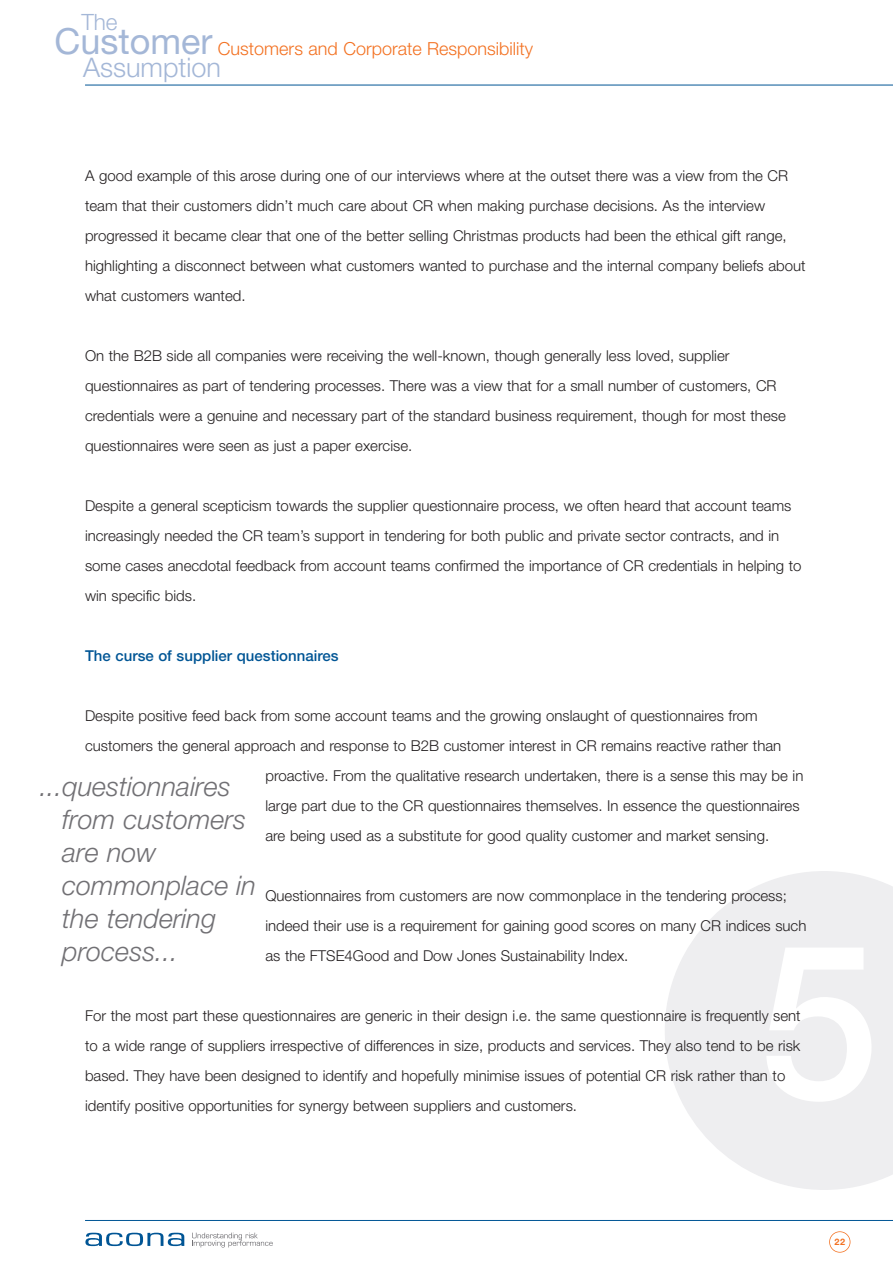
<style>
.page{position:relative;width:893px;height:1263px;background:#fff}
.page>*{position:absolute;margin:0;border:0;box-sizing:border-box;transform-origin:0 0}
.t1{font:36px "Helvetica Neue";color:#a4b7d7}
.t2{font:italic 300 27px/33px "Helvetica Neue";color:#717074}
.t3{font:300 27px "Helvetica Neue";color:#a4b7d7}
.t4{font:300 22.5px "Helvetica Neue";color:#a4b7d7}
.t5{font:300 18px "Helvetica Neue";color:#f37121}
.t6{font:300 15px/30px "Helvetica Neue";color:#231f20}
.t7{font:500 15px "Helvetica Neue";color:#005595}
.t8{font:700 9px "Helvetica Neue";color:#f37121}
</style>
<div class="page">
<svg style="left:665px;top:871px;width:228px;height:319px;fill:#eeeef0"></svg>
<hr style="left:85px;top:85px;width:808px;height:1px;background:#005595">
<hr style="left:85px;top:1220px;width:808px;height:1px;background:#005595">
<svg style="left:85px;top:1233px;width:99px;height:13px"></svg>
<svg style="left:192px;top:1233px;width:81px;height:14px"></svg>
<div style="left:829px;top:1231px;width:21px;height:21px;border:2px solid #f37121;border-radius:50%"></div>
<h3 class="t4" style="left:81px;top:14px;width:38px">The</h3>
<h1 class="t1" style="left:55px;top:29px;width:160px">Customer</h1>
<h2 class="t3" style="left:83px;top:58px;width:139px">Assumption</h2>
<p class="t5" style="left:218px;top:42px;width:317px">Customers and Corporate Responsibility</p>
<p class="t6" style="left:85px;top:162px;width:722px">A good example of this arose during one of our interviews where at the outset there was a view from the CR team that their customers didn’t much care about CR when making purchase decisions. As the interview progressed it became clear that one of the better selling Christmas products had been the ethical gift range, highlighting a disconnect between what customers wanted to purchase and the internal company beliefs about what customers wanted.</p>
<p class="t6" style="left:85px;top:342px;width:702px">On the B2B side all companies were receiving the well-known, though generally less loved, supplier questionnaires as part of tendering processes. There was a view that for a small number of customers, CR credentials were a genuine and necessary part of the standard business requirement, though for most these questionnaires were seen as just a paper exercise.</p>
<p class="t6" style="left:85px;top:492px;width:718px">Despite a general scepticism towards the supplier questionnaire process, we often heard that account teams increasingly needed the CR team’s support in tendering for both public and private sector contracts, and in some cases anecdotal feedback from account teams confirmed the importance of CR credentials in helping to win specific bids.</p>
<p class="t7" style="left:85px;top:650px;width:255px">The curse of supplier questionnaires</p>
<p class="t6" style="left:85px;top:702px;width:674px">Despite positive feed back from some account teams and the growing onslaught of questionnaires from</p>
<p class="t6" style="left:85px;top:732px;width:698px">customers the general approach and response to B2B customer interest in CR remains reactive rather than</p>
<p class="t6" style="left:265px;top:762px;width:540px">proactive. From the qualitative research undertaken, there is a sense this may be in</p>
<p class="t6" style="left:265px;top:792px;width:536px">large part due to the CR questionnaires themselves. In essence the questionnaires</p>
<p class="t6" style="left:265px;top:822px;width:505px">are being used as a substitute for good quality customer and market sensing.</p>
<h2 class="t2" style="left:62px;top:773px;width:195px;text-indent:-22px">...questionnaires from customers are now commonplace in the tendering process...</h2>
<p class="t6" style="left:265px;top:882px;width:542px">Questionnaires from customers are now commonplace in the tendering process; indeed their use is a requirement for gaining good scores on many CR indices such as the FTSE4Good and Dow Jones Sustainability Index.</p>
<p class="t6" style="left:85px;top:1002px;width:717px">For the most part these questionnaires are generic in their design i.e. the same questionnaire is frequently sent to a wide range of suppliers irrespective of differences in size, products and services. They also tend to be risk based. They have been designed to identify and hopefully minimise issues of potential CR risk rather than to identify positive opportunities for synergy between suppliers and customers.</p>
<p class="t8" style="left:835px;top:1238px;width:12px">22</p>
</div>
